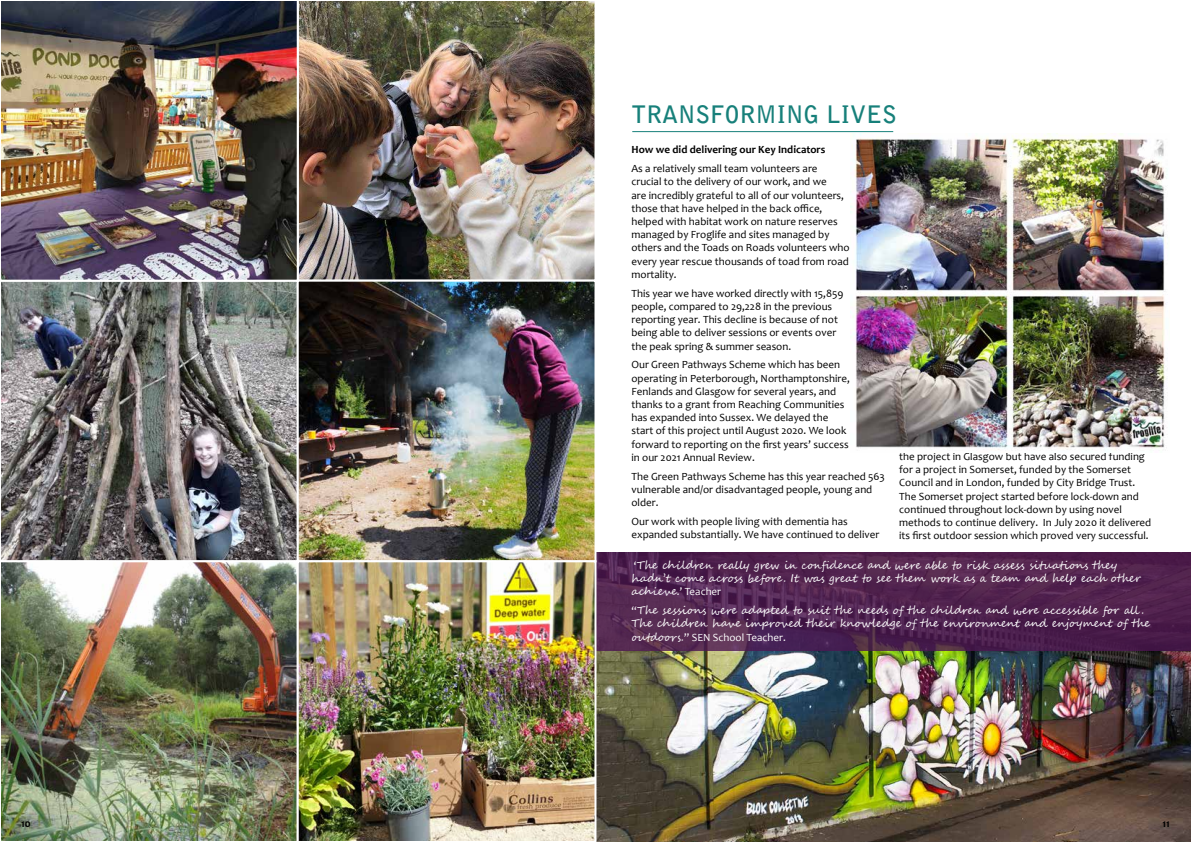
<style>
.page{position:relative;width:1191px;height:842px;background:#fff}
.page>*{position:absolute;margin:0;border:0;box-sizing:border-box;transform-origin:0 0}
.t1{font:700 24px "Bell Gothic Std";color:#17807a}
.t2{font:11px/13.2px "Candara";color:#000}
.t3{font:11px/13.2px "Segoe Script";color:#fff}
.t4{font:11px "Candara";color:#fff}
.t5{font:700 11px "Candara";color:#000}
.s1{font-family:"Candara"}
.s2{font-family:"Segoe Script"}
</style>
<div class="page">
<hr style="left:632px;top:131px;width:261px;height:1px;background:#17807a">
<img style="left:850px;top:133px;width:318px;height:318px">
<img style="left:596px;top:651px;width:595px;height:191px">
<svg style="left:596px;top:552px;width:595px;height:99px;background:#512550"></svg>
<img style="left:300px;top:283px;width:293px;height:276px">
<img style="left:299px;top:1px;width:296px;height:279px">
<img style="left:1px;top:282px;width:296px;height:278px">
<div style="left:297px;top:280px;width:299px;height:282px;border:2px solid #fff"></div>
<img style="left:1px;top:560px;width:296px;height:281px">
<img style="left:297px;top:560px;width:299px;height:281px">
<img style="left:1px;top:1px;width:298px;height:281px">
<h1 class="t1" style="left:631px;top:100px;width:267px">TRANSFORMING LIVES</h1>
<p class="t5" style="left:631px;top:143px;width:195px">How we did delivering our Key Indicators</p>
<p class="t2" style="left:631px;top:162px;width:220px">As a relatively small team volunteers are crucial to the delivery of our work, and we<br>are incredibly grateful to all of our volunteers, those that have helped in the back office, helped with habitat work on nature reserves managed by Froglife and sites managed by others and the Toads on Roads volunteers who every year rescue thousands of toad from road mortality.</p>
<p class="t2" style="left:631px;top:286px;width:213px">This year we have worked directly with 15,859 people, compared to 29,228 in the previous reporting year. This decline is because of not being able to deliver sessions or events over the peak spring &amp; summer season.</p>
<p class="t2" style="left:631px;top:358px;width:220px">Our Green Pathways Scheme which has been operating in Peterborough, Northamptonshire, Fenlands and Glasgow for several years, and thanks to a grant from Reaching Communities has expanded into Sussex. We delayed the start of this project until August 2020. We look forward to reporting on the first years’ success in our 2021 Annual Review.</p>
<p class="t2" style="left:631px;top:469px;width:255px">The Green Pathways Scheme has this year reached 563 vulnerable and/or disadvantaged people, young and older.</p>
<p class="t2" style="left:631px;top:515px;width:249px">Our work with people living with dementia has expanded substantially. We have continued to deliver</p>
<p class="t2" style="left:899px;top:450px;width:254px">the project in Glasgow but have also secured funding for a project in Somerset, funded by the Somerset Council and in London, funded by City Bridge Trust.<br>The Somerset project started before lock-down and continued throughout lock-down by using novel methods to continue delivery. In July 2020 it delivered its first outdoor session which proved very successful.</p>
<p class="t3" style="left:631px;top:559px;width:510px"><span class="s1">‘</span>The children really grew in confidence and were able to risk assess situations they hadn’t come across before. It was great to see them work as a team and help each other</p>
<p class="t4" style="left:631px;top:585px;width:91px"><span class="s2">achieve</span>.’ Teacher</p>
<p class="t3" style="left:631px;top:604px;width:520px"><span class="s1">“</span>The sessions were adapted to suit the needs of the children and were accessible for all .<br>The children have improved their knowledge of the environment and enjoyment of the</p>
<p class="t4" style="left:631px;top:630px;width:156px"><span class="s2">outdoors.</span>” SEN School Teacher.</p>
<p class="t5" style="left:21px;top:817px;width:11px">10</p>
<p class="t5" style="left:1162px;top:817px;width:9px">11</p>
</div>
